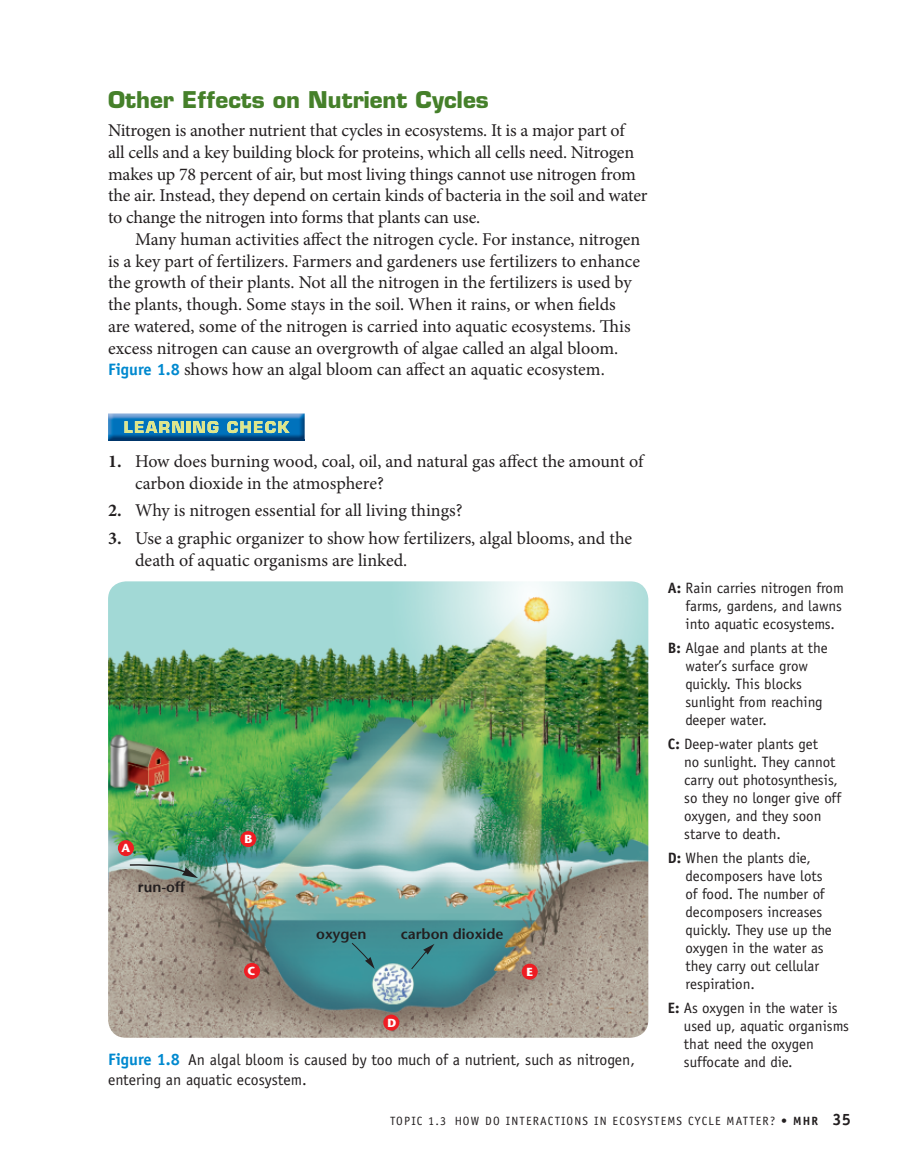
<style>
.page{position:relative;width:905px;height:1175px;background:#fff}
.page>*{position:absolute;margin:0;border:0;box-sizing:border-box;transform-origin:0 0}
.t1{font:700 22.5px "Eurostile";color:#45802a}
.t2{font:18px/21.8px "Minion Pro";letter-spacing:-.005em;color:#231f20}
.t3{font:15.75px "Officina Sans";color:#231f20}
.t4{font:15px/18px "Officina Sans";color:#231f20}
.t5{font:600 14.7px "Stone Sans";color:#231f20}
.t6{font:12px "Officina Sans";letter-spacing:.1em;color:#231f20}
.t7{font:700 11.7px "Stone Sans";color:#fff}
.s1{font-family:"Officina Sans";font-weight:700;font-size:16.5px;color:#0089cf}
.s2{font-weight:700}
.s3{font-weight:700;font-size:16.5px;color:#0089cf}
.s4{font-weight:700;font-size:16.5px}
</style>
<div class="page">
<img style="left:108px;top:581px;width:540px;height:456px;border-radius:18px">
<svg style="left:128px;top:863px;width:70px;height:15px"></svg>
<div style="left:118px;top:840px;width:16px;height:16px;background:#ee1d23;border-radius:50%"></div>
<div style="left:240px;top:831px;width:16px;height:16px;background:#ee1d23;border-radius:50%"></div>
<div style="left:244px;top:962px;width:16px;height:17px;background:#ee1d23;border-radius:50%"></div>
<div style="left:383px;top:1014px;width:16px;height:16px;background:#ee1d23;border-radius:50%"></div>
<div style="left:521px;top:963px;width:16px;height:16px;background:#ee1d23;border-radius:50%"></div>
<svg style="left:351px;top:942px;width:24px;height:27px"></svg>
<svg style="left:410px;top:943px;width:24px;height:27px"></svg>
<img style="left:108px;top:413px;width:197px;height:27px">
<svg style="left:227px;top:421px;width:62px;height:12px"></svg>
<svg style="left:124px;top:421px;width:94px;height:12px"></svg>
<p class="t1" style="left:108px;top:91px;width:382px">Other Effects on Nutrient Cycles</p>
<p class="t2" style="left:108px;top:121px;width:518px">Nitrogen is another nutrient that cycles in ecosystems. It is a major part of</p>
<p class="t2" style="left:108px;top:142px;width:527px">all cells and a key building block for proteins, which all cells need. Nitrogen</p>
<p class="t2" style="left:108px;top:164px;width:529px">makes up 78 percent of air, but most living things cannot use nitrogen from</p>
<p class="t2" style="left:108px;top:186px;width:541px">the air. Instead, they depend on certain kinds of bacteria in the soil and water</p>
<p class="t2" style="left:108px;top:208px;width:374px">to change the nitrogen into forms that plants can use.</p>
<p class="t2" style="left:135px;top:229px;width:506px">Many human activities affect the nitrogen cycle. For instance, nitrogen</p>
<p class="t2" style="left:108px;top:251px;width:533px">is a key part of fertilizers. Farmers and gardeners use fertilizers to enhance</p>
<p class="t2" style="left:108px;top:273px;width:525px">the growth of their plants. Not all the nitrogen in the fertilizers is used by</p>
<p class="t2" style="left:108px;top:295px;width:509px">the plants, though. Some stays in the soil. When it rains, or when fields</p>
<p class="t2" style="left:108px;top:316px;width:524px">are watered, some of the nitrogen is carried into aquatic ecosystems. This</p>
<p class="t2" style="left:108px;top:338px;width:512px">excess nitrogen can cause an overgrowth of algae called an algal bloom.</p>
<p class="t2" style="left:108px;top:360px;width:498px"><span class="s1">Figure 1.8</span> shows how an algal bloom can affect an aquatic ecosystem.</p>
<p class="t2" style="left:135px;top:451px;width:509px;text-indent:-27px"><span class="s2">1.</span> How does burning wood, coal, oil, and natural gas affect the amount of carbon dioxide in the atmosphere?</p>
<p class="t2" style="left:108px;top:501px;width:356px"><span class="s2">2.</span> Why is nitrogen essential for all living things?</p>
<p class="t2" style="left:135px;top:529px;width:498px;text-indent:-27px"><span class="s2">3.</span> Use a graphic organizer to show how fertilizers, algal blooms, and the death of aquatic organisms are linked.</p>
<p class="t4" style="left:685px;top:580px;width:160px;text-indent:-18px"><span class="s2">A:</span> Rain carries nitrogen from farms, gardens, and lawns into aquatic ecosystems.</p>
<p class="t4" style="left:685px;top:640px;width:144px;text-indent:-17px"><span class="s2">B:</span> Algae and plants at the water’s surface grow quickly. This blocks sunlight from reaching deeper water.</p>
<p class="t4" style="left:684px;top:736px;width:158px;text-indent:-16px"><span class="s2">C:</span> Deep-water plants get<br>no sunlight. They cannot carry out photosynthesis, so they no longer give off oxygen, and they soon starve to death.</p>
<p class="t4" style="left:685px;top:850px;width:148px;text-indent:-18px"><span class="s2">D:</span> When the plants die, decomposers have lots of food. The number of decomposers increases quickly. They use up the oxygen in the water as they carry out cellular respiration.</p>
<p class="t4" style="left:684px;top:1000px;width:167px;text-indent:-16px"><span class="s2">E:</span> As oxygen in the water is used up, aquatic organisms that need the oxygen</p>
<p class="t7" style="left:244px;top:834px;width:9px">B</p>
<p class="t7" style="left:121px;top:843px;width:10px">A</p>
<p class="t5" style="left:138px;top:880px;width:49px">run-off</p>
<p class="t5" style="left:316px;top:928px;width:52px">oxygen</p>
<p class="t5" style="left:401px;top:928px;width:104px">carbon dioxide</p>
<p class="t7" style="left:247px;top:966px;width:9px">C</p>
<p class="t7" style="left:526px;top:967px;width:8px">E</p>
<p class="t7" style="left:387px;top:1018px;width:10px">D</p>
<p class="t3" style="left:108px;top:1054px;width:528px"><span class="s3">Figure 1.8</span> An algal bloom is caused by too much of a nutrient, such as nitrogen,</p>
<p class="t4" style="left:684px;top:1054px;width:110px">suffocate and die.</p>
<p class="t3" style="left:108px;top:1073px;width:200px">entering an aquatic ecosystem.</p>
<p class="t6" style="left:390px;top:1116px;width:462px">TOPIC 1.3 HOW DO INTERACTIONS IN ECOSYSTEMS CYCLE MATTER? <span class="s2">• MHR</span> <span class="s4">35</span></p>
</div>
